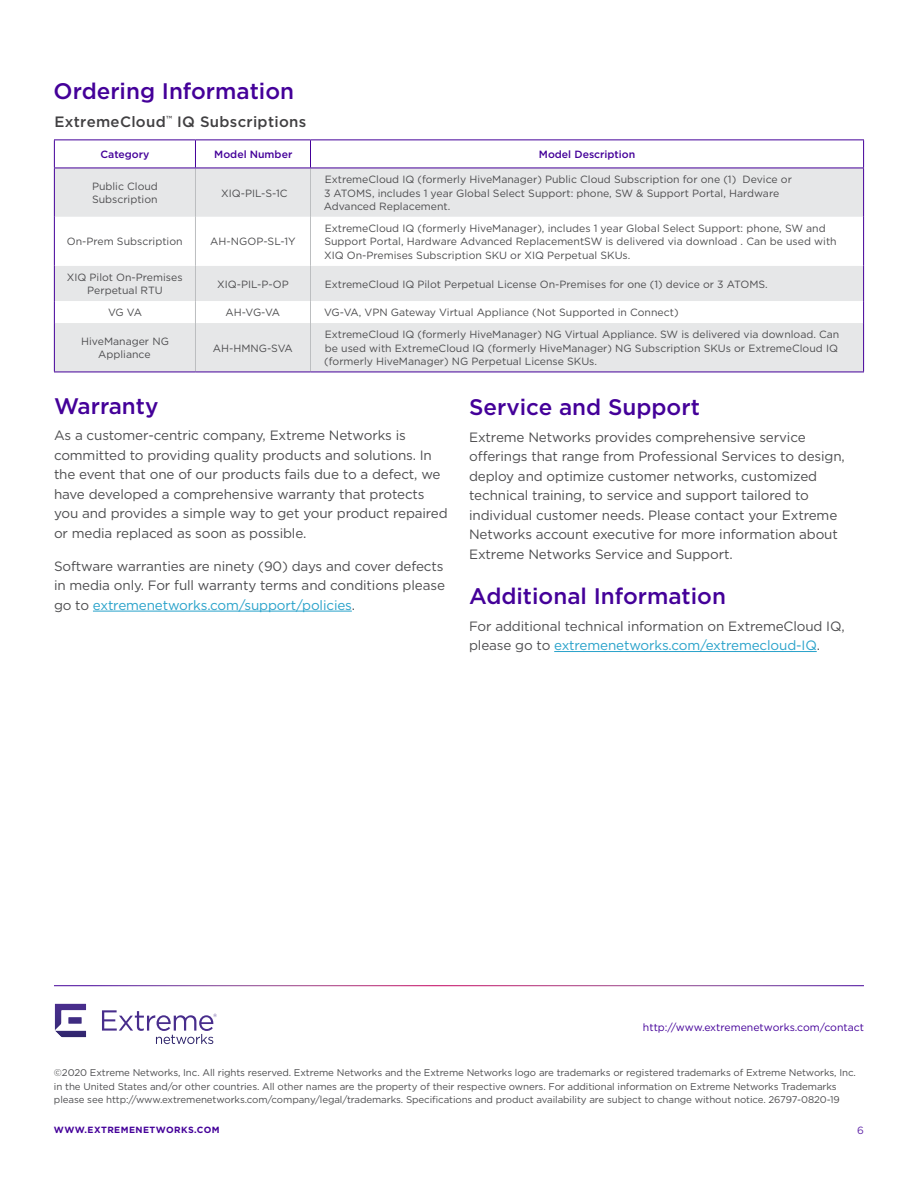
<style>
.page{position:relative;width:918px;height:1188px;background:#fff}
.page>*{position:absolute;margin:0;border:0;box-sizing:border-box;transform-origin:0 0}
.t1{font:500 22.5px "Gotham";color:#409}
.t2{font:500 15px "Gotham";letter-spacing:.02em;color:#414042}
.t3{font:13.5px/19.5px "Gotham";letter-spacing:-.01em;color:#4d4d4f}
.t4{font:10.5px/13.5px "Gotham";color:#4d4d4f}
.t5{font:10.5px "Gotham";color:#409}
.t6{font:500 10.5px "Gotham";color:#409}
.t7{font:10.5px "Gotham";color:#6026a8}
.t8{font:9.75px/13.5px "Gotham";letter-spacing:-.01em;color:#4d4d4f}
.t9{font:700 9px "Gotham";letter-spacing:.05em;color:#409}
.s1{color:#29a2ca}
</style>
<div class="page">
<svg style="left:102px;top:1010px;width:115px;height:34px"></svg>
<svg style="left:55px;top:1004px;width:31px;height:33px"></svg>
<hr style="left:93px;top:611px;width:259px;height:1px;background:#29a2ca">
<hr style="left:554px;top:651px;width:263px;height:1px;background:#29a2ca">
<div style="left:55px;top:169px;width:808px;height:203px;background:#e6e7e8"></div>
<svg style="left:55px;top:217px;width:808px;height:106px"></svg>
<hr style="left:195px;top:168px;width:1px;height:49px;background:#bcbec0">
<hr style="left:195px;top:217px;width:1px;height:49px;background:#bcbec0">
<hr style="left:195px;top:266px;width:1px;height:35px;background:#bcbec0">
<svg style="left:195px;top:301px;width:1px;height:22px"></svg>
<hr style="left:195px;top:323px;width:1px;height:49px;background:#bcbec0">
<hr style="left:310px;top:168px;width:1px;height:49px;background:#bcbec0">
<hr style="left:310px;top:217px;width:1px;height:49px;background:#bcbec0">
<hr style="left:310px;top:266px;width:1px;height:35px;background:#bcbec0">
<svg style="left:310px;top:301px;width:1px;height:22px"></svg>
<hr style="left:310px;top:323px;width:1px;height:49px;background:#bcbec0">
<hr style="left:54px;top:139px;width:141px;height:1px;background:#409">
<hr style="left:195px;top:139px;width:116px;height:1px;background:#409">
<hr style="left:311px;top:139px;width:553px;height:1px;background:#409">
<svg style="left:54px;top:140px;width:810px;height:28px"></svg>
<hr style="left:54px;top:168px;width:141px;height:1px;background:#409">
<hr style="left:54px;top:168px;width:1px;height:49px;background:#409">
<hr style="left:195px;top:168px;width:116px;height:1px;background:#409">
<hr style="left:311px;top:168px;width:553px;height:1px;background:#409">
<hr style="left:54px;top:217px;width:1px;height:49px;background:#409">
<hr style="left:54px;top:266px;width:1px;height:35px;background:#409">
<svg style="left:54px;top:301px;width:1px;height:22px"></svg>
<hr style="left:54px;top:323px;width:1px;height:49px;background:#409">
<hr style="left:54px;top:372px;width:141px;height:1px;background:#409">
<hr style="left:195px;top:372px;width:116px;height:1px;background:#409">
<hr style="left:311px;top:372px;width:553px;height:1px;background:#409">
<hr style="left:863px;top:168px;width:1px;height:49px;background:#409">
<hr style="left:863px;top:217px;width:1px;height:49px;background:#409">
<hr style="left:863px;top:266px;width:1px;height:35px;background:#409">
<svg style="left:863px;top:301px;width:1px;height:22px"></svg>
<hr style="left:863px;top:323px;width:1px;height:49px;background:#409">
<h1 class="t1" style="left:54px;top:81px;width:242px">Ordering Information</h1>
<h2 class="t2" style="left:54px;top:115px;width:253px">ExtremeCloud<sup>™</sup> IQ Subscriptions</h2>
<p class="t6" style="left:101px;top:150px;width:50px">Category</p>
<p class="t6" style="left:214px;top:150px;width:80px">Model Number</p>
<p class="t6" style="left:539px;top:150px;width:98px">Model Description</p>
<p class="t4" style="left:92px;top:180px;width:67px">Public Cloud<br>Subscription</p>
<p class="t4" style="left:221px;top:187px;width:68px">XIQ-PIL-S-1C</p>
<p class="t4" style="left:324px;top:173px;width:470px">ExtremeCloud IQ (formerly HiveManager) Public Cloud Subscription for one (1) Device or<br>3 ATOMS, includes 1 year Global Select Support: phone, SW &amp; Support Portal, Hardware<br>Advanced Replacement.</p>
<p class="t4" style="left:67px;top:236px;width:117px">On-Prem Subscription</p>
<p class="t4" style="left:210px;top:236px;width:87px">AH-NGOP-SL-1Y</p>
<p class="t4" style="left:324px;top:222px;width:514px">ExtremeCloud IQ (formerly HiveManager), includes 1 year Global Select Support: phone, SW and<br>Support Portal, Hardware Advanced ReplacementSW is delivered via download . Can be used with<br>XIQ On-Premises Subscription SKU or XIQ Perpetual SKUs.</p>
<p class="t4" style="left:67px;top:271px;width:117px;text-align:center">XIQ Pilot On-Premises<br>Perpetual RTU</p>
<p class="t4" style="left:217px;top:278px;width:73px">XIQ-PIL-P-OP</p>
<p class="t4" style="left:325px;top:278px;width:445px">ExtremeCloud IQ Pilot Perpetual License On-Premises for one (1) device or 3 ATOMS.</p>
<p class="t4" style="left:108px;top:306px;width:35px">VG VA</p>
<p class="t4" style="left:225px;top:306px;width:56px">AH-VG-VA</p>
<p class="t4" style="left:324px;top:306px;width:356px">VG-VA, VPN Gateway Virtual Appliance (Not Supported in Connect)</p>
<p class="t4" style="left:81px;top:335px;width:89px;text-align:center">HiveManager NG<br>Appliance</p>
<p class="t4" style="left:213px;top:342px;width:81px">AH-HMNG-SVA</p>
<p class="t4" style="left:324px;top:328px;width:517px">ExtremeCloud IQ (formerly HiveManager) NG Virtual Appliance. SW is delivered via download. Can be used with ExtremeCloud IQ (formerly HiveManager) NG Subscription SKUs or ExtremeCloud IQ (formerly HiveManager) NG Perpetual License SKUs.</p>
<h1 class="t1" style="left:54px;top:396px;width:106px">Warranty</h1>
<p class="t3" style="left:54px;top:426px;width:395px">As a customer-centric company, Extreme Networks is committed to providing quality products and solutions. In the event that one of our products fails due to a defect, we have developed a comprehensive warranty that protects you and provides a simple way to get your product repaired or media replaced as soon as possible.</p>
<p class="t3" style="left:54px;top:557px;width:393px;text-align:justify">Software warranties are ninety (90) days and cover defects in media only. For full warranty terms and conditions please go to <span class="s1">extremenetworks.com/support/policies</span>.</p>
<h1 class="t1" style="left:469px;top:397px;width:232px">Service and Support</h1>
<p class="t3" style="left:469px;top:428px;width:377px">Extreme Networks provides comprehensive service offerings that range from Professional Services to design, deploy and optimize customer networks, customized technical training, to service and support tailored to individual customer needs. Please contact your Extreme Networks account executive for more information about Extreme Networks Service and Support.</p>
<h1 class="t1" style="left:469px;top:586px;width:258px">Additional Information</h1>
<p class="t3" style="left:469px;top:617px;width:377px">For additional technical information on ExtremeCloud IQ, please go to <span class="s1">extremenetworks.com/extremecloud-IQ</span>.</p>
<p class="t5" style="left:643px;top:1023px;width:223px">http://www.extremenetworks.com/contact</p>
<p class="t8" style="left:54px;top:1066px;width:803px">©2020 Extreme Networks, Inc. All rights reserved. Extreme Networks and the Extreme Networks logo are trademarks or registered trademarks of Extreme Networks, Inc. in the United States and/or other countries. All other names are the property of their respective owners. For additional information on Extreme Networks Trademarks please see http://www.extremenetworks.com/company/legal/trademarks. Specifications and product availability are subject to change without notice. 26797-0820-19</p>
<p class="t9" style="left:54px;top:1126px;width:167px">WWW.EXTREMENETWORKS.COM</p>
<p class="t7" style="left:857px;top:1126px;width:8px">6</p>
</div>
